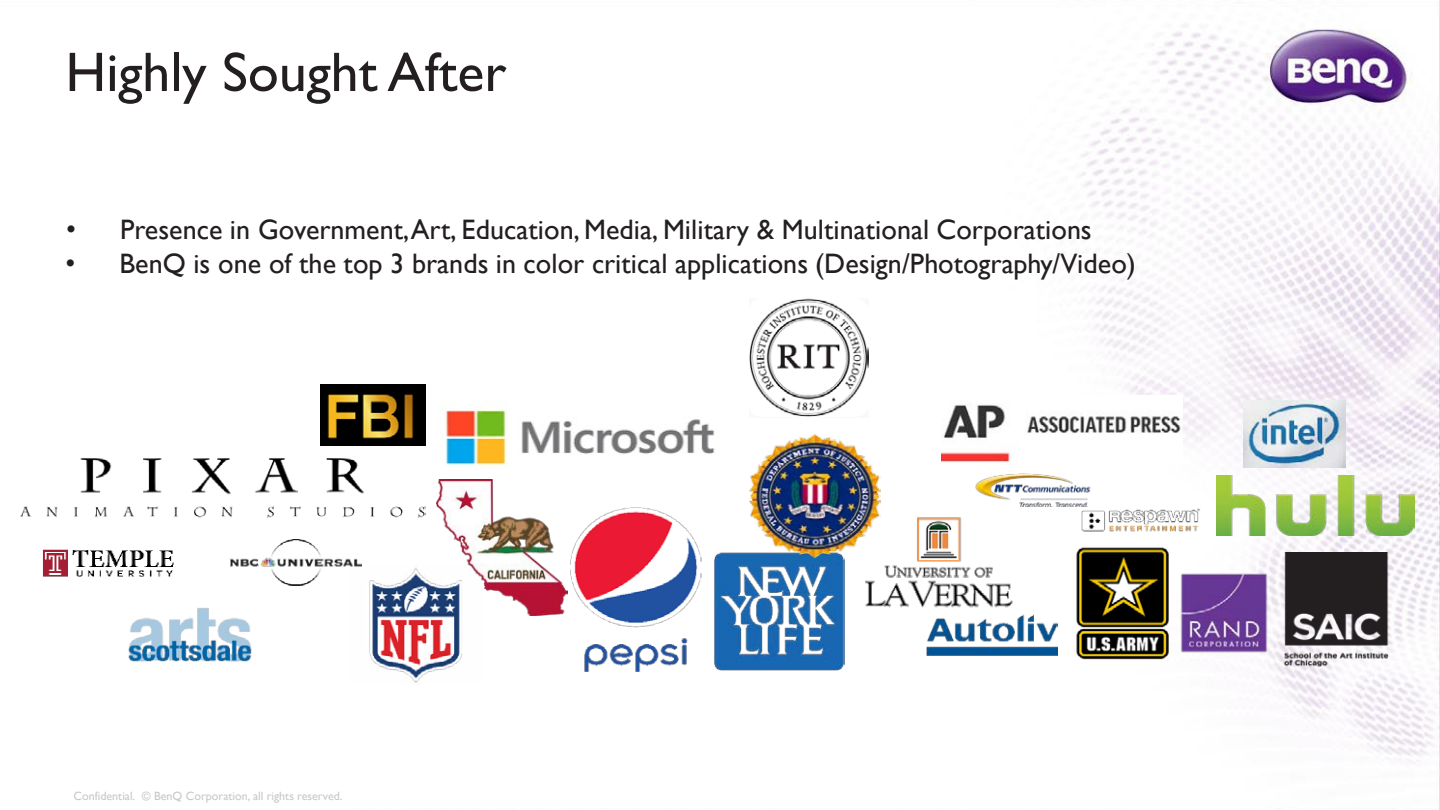
<style>
.page{position:relative;width:1440px;height:810px;background:#fff}
.page>*{position:absolute;margin:0;border:0;box-sizing:border-box;transform-origin:0 0}
.t1{font:56px "Gill Sans";color:#231f20}
.t2{font:28px "Gill Sans";color:#231f20}
.t3{font:12px "Gill Sans";color:#c7c8ca}
.s1{font-family:"Arial"}
</style>
<div class="page">
<img style="left:43px;top:0;width:1397px;height:809px">
<img style="left:1216px;top:475px;width:199px;height:60px">
<img style="left:20px;top:457px;width:405px;height:60px">
<img style="left:351px;top:565px;width:131px;height:119px">
<img style="left:844px;top:503px;width:191px;height:119px">
<img style="left:1282px;top:552px;width:110px;height:118px">
<img style="left:713px;top:551px;width:131px;height:119px">
<img style="left:230px;top:539px;width:131px;height:46px">
<img style="left:1074px;top:484px;width:131px;height:72px">
<img style="left:1058px;top:543px;width:131px;height:119px">
<img style="left:125px;top:603px;width:131px;height:62px">
<img style="left:437px;top:479px;width:131px;height:136px">
<img style="left:1171px;top:564px;width:105px;height:96px">
<img style="left:927px;top:614px;width:131px;height:41px">
<img style="left:571px;top:507px;width:131px;height:163px">
<img style="left:750px;top:434px;width:131px;height:123px">
<img style="left:970px;top:473px;width:131px;height:33px">
<img style="left:43px;top:549px;width:130px;height:27px">
<img style="left:438px;top:399px;width:285px;height:71px">
<img style="left:942px;top:395px;width:241px;height:69px">
<img style="left:321px;top:385px;width:104px;height:60px">
<img style="left:1244px;top:400px;width:102px;height:67px">
<img style="left:750px;top:298px;width:118px;height:119px">
<p class="t1" style="left:65px;top:40px;width:442px">Highly Sought After</p>
<p class="t2" style="left:66px;top:213px;width:1027px"><span class="s1">•</span> Presence in Government,Art, Education, Media, Military &amp; Multinational Corporations</p>
<p class="t2" style="left:65px;top:247px;width:1072px"><span class="s1">•</span> BenQ is one of the top 3 brands in color critical applications (Design/Photography/Video)</p>
<p class="t3" style="left:74px;top:789px;width:270px">Confidential. © BenQ Corporation, all rights reserved.</p>
</div>
